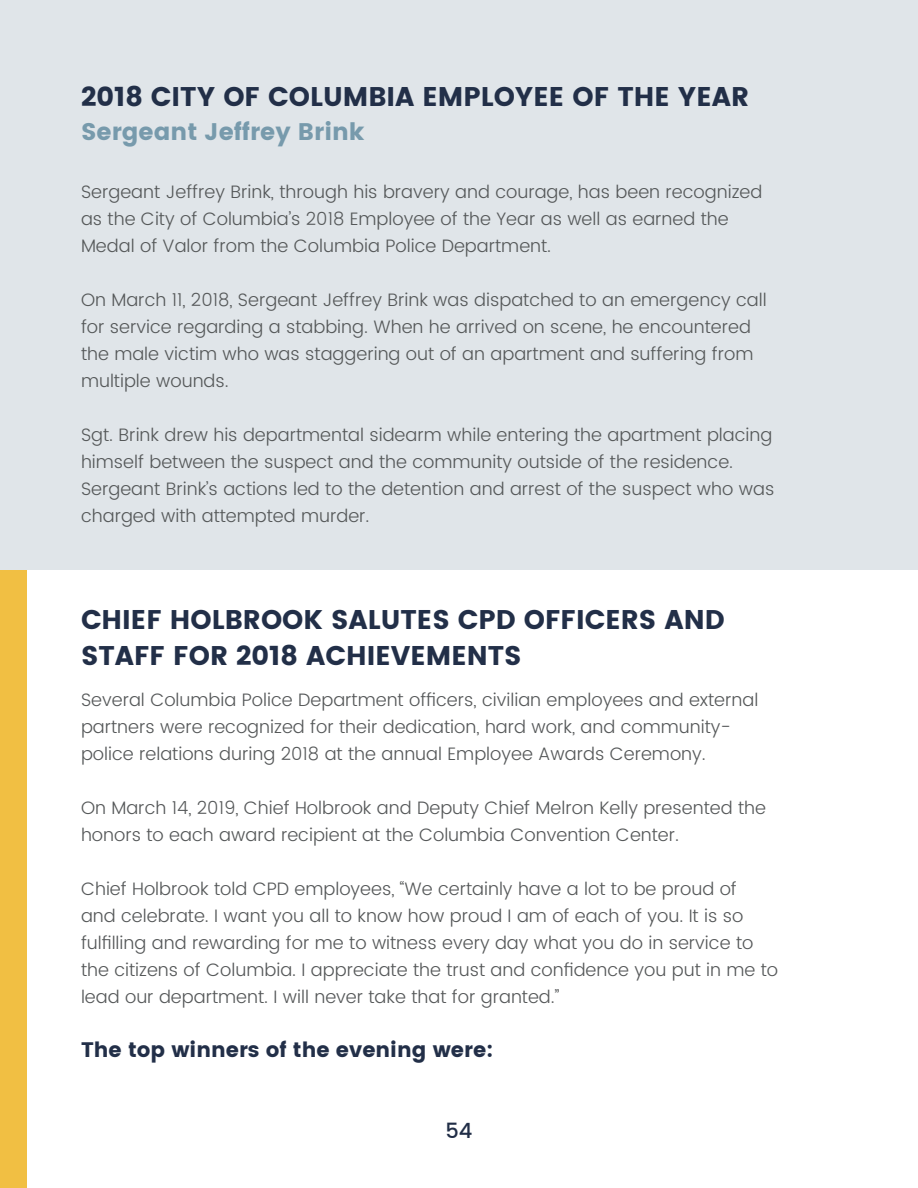
<style>
.page{position:relative;width:918px;height:1188px;background:#fff}
.page>*{position:absolute;margin:0;border:0;box-sizing:border-box;transform-origin:0 0}
.t1{font:27px/36px "Poppins";color:#222f48}
.t2{font:24px "Poppins";color:#779aac}
.t3{font:21px "Poppins";color:#222f48}
.t4{font:500 21px "Poppins";color:#212e47}
.t5{font:300 18px/27px "Poppins";color:#555859}
</style>
<div class="page">
<div style="left:0;top:0;width:27px;height:1188px;background:#f1bf43"></div>
<div style="left:0;top:0;width:918px;height:569px;background:#e0e5e9"></div>
<h1 class="t1" style="left:81px;top:78px;width:670px">2018 CITY OF COLUMBIA EMPLOYEE OF THE YEAR</h1>
<h2 class="t2" style="left:81px;top:117px;width:285px">Sergeant Jeffrey Brink</h2>
<p class="t5" style="left:81px;top:179px;width:683px">Sergeant Jeffrey Brink, through his bravery and courage, has been recognized as the City of Columbia’s 2018 Employee of the Year as well as earned the<br>Medal of Valor from the Columbia Police Department.</p>
<p class="t5" style="left:81px;top:287px;width:687px">On March 11, 2018, Sergeant Jeffrey Brink was dispatched to an emergency call for service regarding a stabbing. When he arrived on scene, he encountered the male victim who was staggering out of an apartment and suffering from multiple wounds.</p>
<p class="t5" style="left:81px;top:422px;width:695px">Sgt. Brink drew his departmental sidearm while entering the apartment placing himself between the suspect and the community outside of the residence.<br>Sergeant Brink’s actions led to the detention and arrest of the suspect who was charged with attempted murder.</p>
<h1 class="t1" style="left:81px;top:602px;width:645px">CHIEF HOLBROOK SALUTES CPD OFFICERS AND<br>STAFF FOR 2018 ACHIEVEMENTS</h1>
<p class="t5" style="left:81px;top:687px;width:679px">Several Columbia Police Department officers, civilian employees and external partners were recognized for their dedication, hard work, and community&shy;police relations during 2018 at the annual Employee Awards Ceremony.</p>
<p class="t5" style="left:81px;top:795px;width:686px">On March 14, 2019, Chief Holbrook and Deputy Chief Melron Kelly presented the honors to each award recipient at the Columbia Convention Center.</p>
<p class="t5" style="left:81px;top:876px;width:699px">Chief Holbrook told CPD employees, “We certainly have a lot to be proud of<br>and celebrate. I want you all to know how proud I am of each of you. It is so fulfilling and rewarding for me to witness every day what you do in service to the citizens of Columbia. I appreciate the trust and confidence you put in me to lead our department. I will never take that for granted.”</p>
<p class="t3" style="left:81px;top:1038px;width:414px">The top winners of the evening were:</p>
<p class="t4" style="left:445px;top:1115px;width:29px">54</p>
</div>
